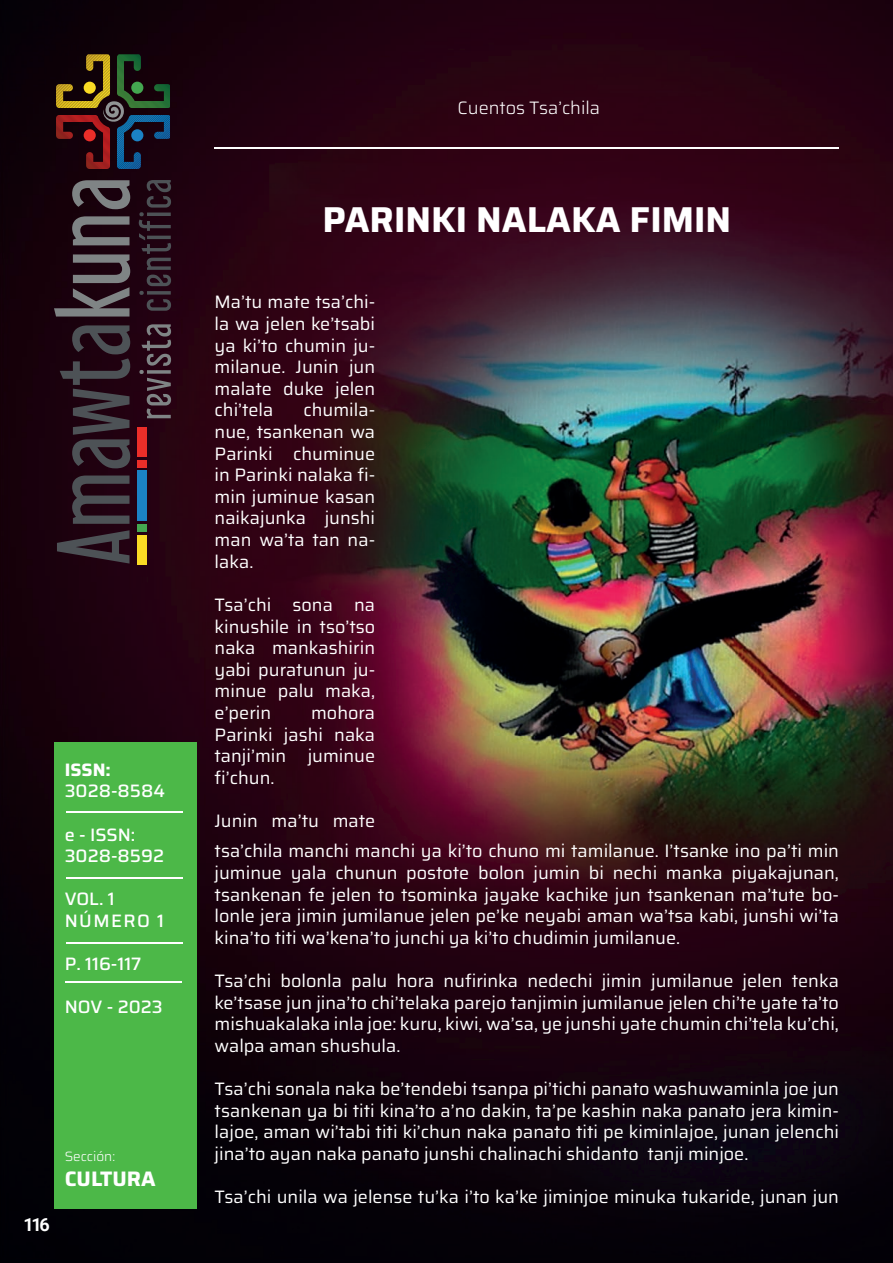
<style>
.page{position:relative;width:893px;height:1263px;background:#fff}
.page>*{position:absolute;margin:0;border:0;box-sizing:border-box;transform-origin:0 0}
.t1{font:700 36px "Saira";color:#fff}
.t2{font:700 21px "Saira";color:#fff}
.t3{font:18px/21.6px "Saira";color:#fff;text-align:justify}
.t4{font:500 18px/21.6px "Saira";color:#fff}
.t5{font:300 18px "Saira";color:#fff}
.t6{font:500 18px/21.6px "Saira";letter-spacing:.08em;color:#fff}
.t7{font:700 18px "Saira";color:#fff}
.t8{font:700 18px "Roboto";color:#fff}
.t9{font:300 13.5px "Saira";color:#fff}
</style>
<div class="page">
<img style="left:0;top:0;width:735px;height:736px">
<img style="left:735px;top:0;width:158px;height:1263px">
<img style="left:0;top:736px;width:737px;height:527px">
<hr style="left:215px;top:147px;width:624px;height:2px;background:#fff">
<svg style="left:57px;top:530px;width:73px;height:33px;background:#342730"></svg>
<svg style="left:72px;top:475px;width:58px;height:49px;background:#382d36"></svg>
<svg style="left:60px;top:325px;width:70px;height:143px;background:#30212b"></svg>
<svg style="left:54px;top:254px;width:76px;height:62px;background:#463941"></svg>
<svg style="left:72px;top:216px;width:58px;height:29px;background:#554d53"></svg>
<svg style="left:72px;top:180px;width:58px;height:29px;background:#524b50"></svg>
<svg style="left:139px;top:324px;width:32px;height:94px;background:#412935"></svg>
<svg style="left:139px;top:180px;width:32px;height:131px;background:#2d1b26"></svg>
<svg style="left:56px;top:54px;width:114px;height:115px;background:#352720"></svg>
<div style="left:138px;top:471px;width:9px;height:50px;background:#1b82c5"></div>
<div style="left:138px;top:524px;width:9px;height:8px;background:#44a750"></div>
<div style="left:138px;top:535px;width:9px;height:29px;background:#fadb24"></div>
<div style="left:138px;top:460px;width:9px;height:7px;background:#eb2e29"></div>
<div style="left:138px;top:427px;width:9px;height:30px;background:#eb2e29"></div>
<div style="left:54px;top:742px;width:143px;height:467px;background:#4cb848"></div>
<hr style="left:66px;top:811px;width:117px;height:2px;background:#fff">
<hr style="left:66px;top:877px;width:117px;height:2px;background:#fff">
<hr style="left:66px;top:942px;width:117px;height:1px;background:#fff">
<hr style="left:65px;top:981px;width:117px;height:2px;background:#fff">
<p class="t7" style="left:65px;top:755px;width:48px">ISSN:</p>
<p class="t4" style="left:65px;top:780px;width:102px">3028-8584</p>
<p class="t4" style="left:65px;top:823px;width:101px">e - ISSN:<br>3028-8592</p>
<p class="t6" style="left:65px;top:888px;width:101px">VOL. 1<br>NÚMERO 1</p>
<p class="t4" style="left:65px;top:952px;width:78px">P. 116-117</p>
<p class="t4" style="left:65px;top:996px;width:99px">NOV - 2023</p>
<p class="t8" style="left:24px;top:1212px;width:28px">116</p>
<p class="t9" style="left:65px;top:1145px;width:52px">Sección:</p>
<p class="t2" style="left:65px;top:1161px;width:93px">CULTURA</p>
<p class="t5" style="left:457px;top:93px;width:144px">Cuentos Tsa’chila</p>
<h1 class="t1" style="left:323px;top:190px;width:410px">PARINKI NALAKA FIMIN</h1>
<p class="t3" style="left:215px;top:291px;width:162px">Ma’tu mate tsa’chi&shy;la wa jelen ke’tsabi ya ki’to chumin ju&shy;milanue. Junin jun malate duke jelen chi’tela</p>
<p class="t3" style="left:215px;top:399px;width:162px;text-indent:89px">chumila&shy;nue, tsankenan wa Parinki chuminue in Parinki nalaka fi&shy;min juminue kasan naikajunka junshi man wa’ta tan na&shy;laka.</p>
<p class="t3" style="left:215px;top:593px;width:162px">Tsa’chi sona na kinushile in tso’tso naka mankashirin yabi puratunun ju&shy;minue palu maka, e’perin</p>
<p class="t3" style="left:215px;top:701px;width:162px;text-indent:96px">mohora Parinki jashi naka tanji’min juminue fi’chun.</p>
<p class="t3" style="left:215px;top:809px;width:162px">Junin ma’tu mate</p>
<p class="t3" style="left:215px;top:840px;width:626px">tsa’chila manchi manchi ya ki’to chuno mi tamilanue. I’tsanke ino pa’ti min juminue yala chunun postote bolon jumin bi nechi manka piyakajunan, tsankenan fe jelen to tsominka jayake kachike jun tsankenan ma’tute bo&shy;lonle jera jimin jumilanue jelen pe’ke neyabi aman wa’tsa kabi, junshi wi’ta kina’to titi wa’kena’to junchi ya ki’to chudimin jumilanue.</p>
<p class="t3" style="left:215px;top:969px;width:626px">Tsa’chi bolonla palu hora nufirinka nedechi jimin jumilanue jelen tenka ke’tsase jun jina’to chi’telaka parejo tanjimin jumilanue jelen chi’te yate ta’to mishuakalaka inla joe: kuru, kiwi, wa’sa, ye junshi yate chumin chi’tela ku’chi, walpa aman shushula.</p>
<p class="t3" style="left:215px;top:1077px;width:626px">Tsa’chi sonala naka be’tendebi tsanpa pi’tichi panato washuwaminla joe jun tsankenan ya bi titi kina’to a’no dakin, ta’pe kashin naka panato jera kimin&shy;lajoe, aman wi’tabi titi ki’chun naka panato titi pe kiminlajoe, junan jelenchi jina’to ayan naka panato junshi chalinachi shidanto tanji minjoe.</p>
<p class="t3" style="left:215px;top:1185px;width:626px">Tsa’chi unila wa jelense tu’ka i’to ka’ke jiminjoe minuka tukaride, junan jun</p>
</div>
